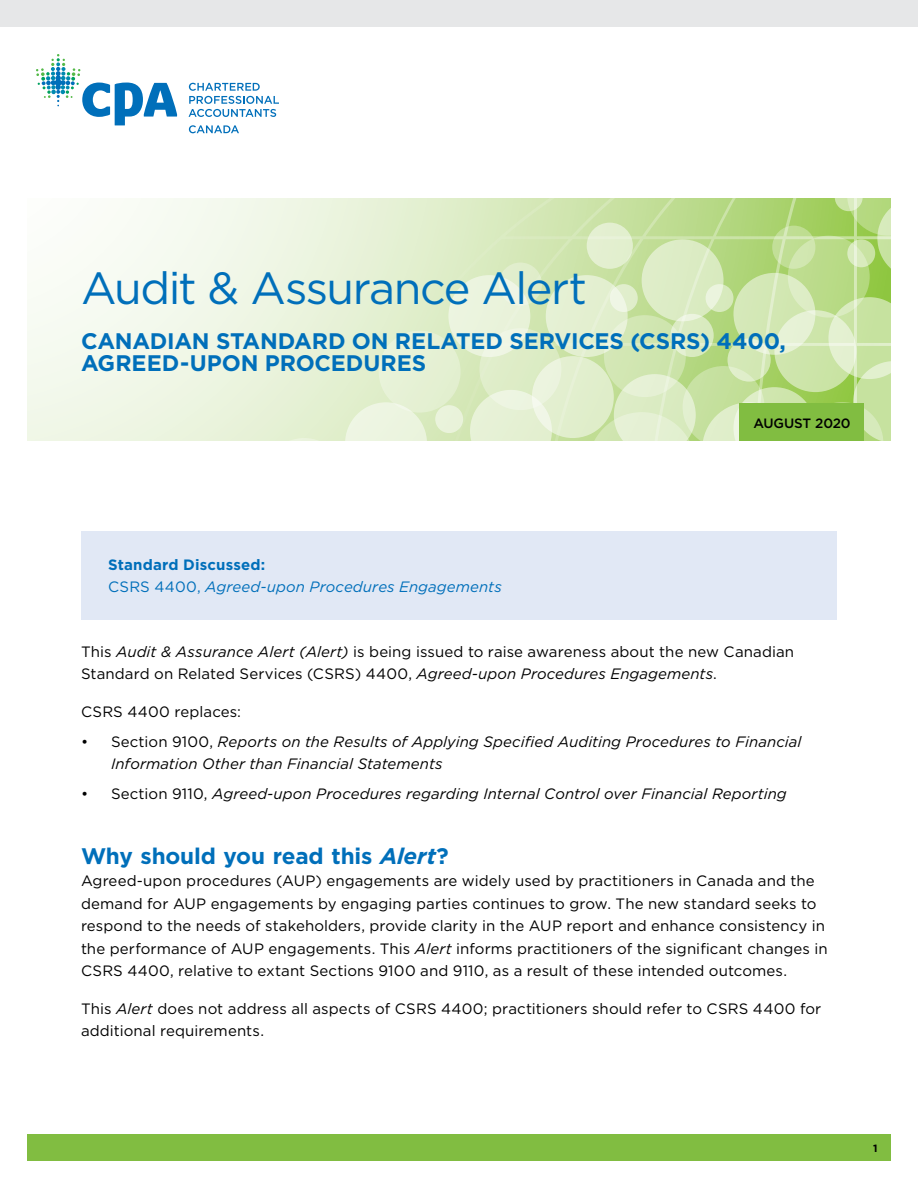
<style>
.page{position:relative;width:918px;height:1188px;background:#fff}
.page>*{position:absolute;margin:0;border:0;box-sizing:border-box;transform-origin:0 0}
.CPA_bannerHead_newsl{font:45px "Gotham";letter-spacing:-.035em;color:#006fba}
.CPA_bannerHead_subti{font:700 22.5px/22.5px "Gotham";letter-spacing:-.005em;color:#006fba}
.CPA_head1{font:700 22.5px "Gotham";letter-spacing:-.01em;color:#006fba}
.CPA__para1{font:15px/22.5px "Gotham";letter-spacing:.005em;color:#000}
.CPA__body{font:15px/22.5px "Gotham";letter-spacing:.005em;color:#000}
.t1{font:italic 15px/22.5px "Gotham";letter-spacing:.005em;color:#000}
.CPA_callOutBox-body{font:italic 15px "Gotham";letter-spacing:.005em;color:#006fba}
.CPA_callOutBox-body-2{font:700 15px "Gotham";letter-spacing:.01em;color:#006fba}
.CPA_bannerHead_volum{font:500 13.5px "Gotham";letter-spacing:-.015em;color:#000}
.t2{font:700 10.5px "Gotham";color:#000}
.s1{font-style:normal}
.s2{font-style:italic}
</style>
<div class="page">
<div style="left:27px;top:198px;width:864px;height:243px;background:linear-gradient(to bottom,#f7fbf2,#ecf4e0)"></div>
<svg style="left:317px;top:198px;width:574px;height:243px;background:#d3e7b6"></svg>
<div style="left:479px;top:328px;width:82px;height:82px;background:#deecc6;border-radius:50%"></div>
<div style="left:532px;top:356px;width:82px;height:82px;background:linear-gradient(to bottom,#e7f1d7,#e0eecb);border-radius:50%"></div>
<svg style="left:470px;top:390px;width:82px;height:51px;background:#e6f0d5"></svg>
<div style="left:448px;top:275px;width:82px;height:82px;background:#ebf4de;border-radius:50%"></div>
<svg style="left:788px;top:236px;width:82px;height:82px;background:#badb8a"></svg>
<svg style="left:499px;top:263px;width:43px;height:43px"></svg>
<svg style="left:772px;top:226px;width:43px;height:43px"></svg>
<div style="left:706px;top:284px;width:27px;height:28px;background:#d7eabd;border-radius:50%"></div>
<div style="left:435px;top:405px;width:28px;height:28px;background:#e9f2da;border-radius:50%"></div>
<div style="left:610px;top:284px;width:28px;height:28px;background:#e0eecc;border-radius:50%"></div>
<div style="left:379px;top:331px;width:82px;height:82px;background:#e6f1d5;border-radius:50%"></div>
<svg style="left:588px;top:297px;width:303px;height:144px;background:#cee5ac"></svg>
<svg style="left:546px;top:275px;width:82px;height:82px;background:#e4f0d2"></svg>
<svg style="left:733px;top:273px;width:82px;height:82px;background:#d9eabf"></svg>
<svg style="left:642px;top:239px;width:82px;height:82px;background:#ddecc6"></svg>
<svg style="left:835px;top:198px;width:56px;height:81px;background:#b7da85"></svg>
<svg style="left:263px;top:402px;width:164px;height:39px;background:#e6f1d6"></svg>
<div style="left:587px;top:223px;width:46px;height:46px;background:#e3efd0;border-radius:50%"></div>
<div style="left:81px;top:531px;width:756px;height:89px;background:#e1e8f5"></div>
<div style="left:740px;top:403px;width:124px;height:38px;background:#81bd41"></div>
<svg style="left:189px;top:83px;width:90px;height:34px"></svg>
<svg style="left:189px;top:125px;width:50px;height:8px"></svg>
<svg style="left:36px;top:54px;width:141px;height:71px"></svg>
<div style="left:0;top:0;width:918px;height:27px;background:#e6e7e8"></div>
<div style="left:27px;top:1134px;width:864px;height:27px;background:#81bd41"></div>
<h1 class="CPA_bannerHead_newsl" style="left:81px;top:259px;width:507px">Audit &amp; Assurance Alert</h1>
<h2 class="CPA_bannerHead_subti" style="left:81px;top:329px;width:707px">CANADIAN STANDARD ON RELATED SERVICES (CSRS) 4400,<br>AGREED-UPON PROCEDURES</h2>
<p class="CPA_bannerHead_volum" style="left:753px;top:414px;width:99px">AUGUST 2020</p>
<p class="CPA_callOutBox-body-2" style="left:108px;top:555px;width:159px">Standard Discussed:</p>
<p class="CPA_callOutBox-body" style="left:108px;top:578px;width:395px"><span class="s1">CSRS 4400,</span> Agreed-upon Procedures Engagements</p>
<p class="CPA__body" style="left:81px;top:640px;width:715px">This <span class="s2">Audit &amp; Assurance Alert (Alert)</span> is being issued to raise awareness about the new Canadian<br>Standard on Related Services (CSRS) 4400, <span class="s2">Agreed-upon Procedures Engagements</span>.</p>
<p class="CPA__body" style="left:81px;top:700px;width:162px">CSRS 4400 replaces:</p>
<p class="t1" style="left:111px;top:730px;width:692px;text-indent:-30px"><span class="s1">• Section 9100,</span> Reports on the Results of Applying Specified Auditing Procedures to Financial<br>Information Other than Financial Statements</p>
<p class="t1" style="left:81px;top:783px;width:707px"><span class="s1">• Section 9110,</span> Agreed-upon Procedures regarding Internal Control over Financial Reporting</p>
<h1 class="CPA_head1" style="left:81px;top:841px;width:369px">Why should you read this <span class="s2">Alert</span>?</h1>
<p class="CPA__para1" style="left:81px;top:870px;width:748px">Agreed-upon procedures (AUP) engagements are widely used by practitioners in Canada and the demand for AUP engagements by engaging parties continues to grow. The new standard seeks to respond to the needs of stakeholders, provide clarity in the AUP report and enhance consistency in the performance of AUP engagements. This <span class="s2">Alert</span> informs practitioners of the significant changes in CSRS 4400, relative to extant Sections 9100 and 9110, as a result of these intended outcomes.</p>
<p class="CPA__body" style="left:81px;top:997px;width:742px">This <span class="s2">Alert</span> does not address all aspects of CSRS 4400; practitioners should refer to CSRS 4400 for additional requirements.</p>
<p class="t2" style="left:873px;top:1141px;width:6px">1</p>
</div>
